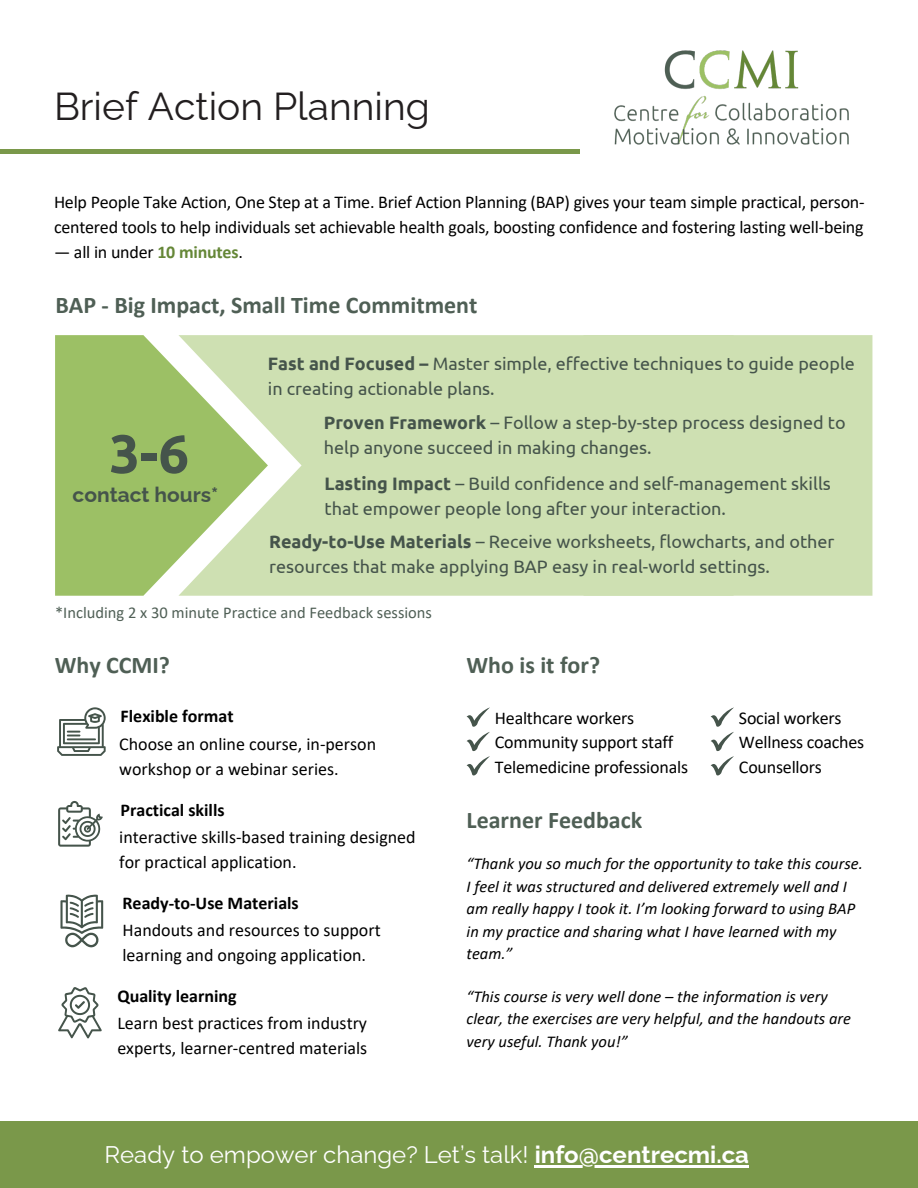
<style>
.page{position:relative;width:918px;height:1188px;background:#fff}
.page>*{position:absolute;margin:0;border:0;box-sizing:border-box;transform-origin:0 0}
.t1{font:700 54px "Ubuntu";color:#45544b}
.t2{font:39px "Raleway";color:#231f20}
.t3{font:700 24px "Calibri";color:#4f5f55}
.t4{font:24px "Raleway";color:#fff}
.t5{font:700 21px "Raleway";color:#45544b}
.t6{font:18px/24.8px "Calibri";letter-spacing:-.01em;color:#000}
.t7{font:18px/24.8px "Ubuntu";color:#45544b}
.t8{font:700 18px "Calibri";color:#000}
.t9{font:17.85px/24.8px "Ubuntu";color:#45544b}
.t10{font:italic 16.5px/22.5px "Calibri";color:#000}
.t11{font:16.5px "Calibri";color:#4f5f55}
.s1{font-weight:700;color:#658737}
.s2{font-weight:700}
</style>
<div class="page">
<hr style="left:0;top:150px;width:580px;height:4px;background:#7a984a">
<img style="left:614px;top:50px;width:235px;height:95px">
<div style="left:0;top:1122px;width:918px;height:66px;background:#7a984a"></div>
<div style="left:55px;top:335px;width:123px;height:260px;background:#9cc065"></div>
<div style="left:856px;top:335px;width:16px;height:261px;background:#cee0b2"></div>
<svg style="left:178px;top:335px;width:678px;height:261px;fill:#cee0b2"></svg>
<hr style="left:535px;top:1166px;width:214px;height:2px;background:#fff">
<svg style="left:57px;top:707px;width:49px;height:49px"></svg>
<hr style="left:67px;top:738px;width:29px;height:2px;background:#45544b">
<svg style="left:58px;top:987px;width:44px;height:51px"></svg>
<svg style="left:60px;top:895px;width:43px;height:52px"></svg>
<svg style="left:58px;top:801px;width:45px;height:46px"></svg>
<svg style="left:467px;top:707px;width:23px;height:69px"></svg>
<svg style="left:711px;top:707px;width:23px;height:69px"></svg>
<p class="t2" style="left:54px;top:84px;width:377px">Brief Action Planning</p>
<p class="t6" style="left:54px;top:192px;width:812px">Help People Take Action, One Step at a Time. Brief Action Planning (BAP) gives your team simple practical, person&shy;centered tools to help individuals set achievable health goals, boosting confidence and fostering lasting well-being</p>
<p class="t6" style="left:54px;top:241px;width:190px">— all in under <span class="s1">10 minutes</span>.</p>
<p class="t3" style="left:55px;top:295px;width:424px">BAP - Big Impact, Small Time Commitment</p>
<p class="t1" style="left:109px;top:423px;width:81px">3-6</p>
<p class="t5" style="left:73px;top:482px;width:147px">contact hours*</p>
<h2 class="t9" style="left:268px;top:351px;width:589px"><span class="s2">Fast and Focused –</span> Master simple, effective techniques to guide people in creating actionable plans.</h2>
<h5 class="t7" style="left:324px;top:410px;width:523px"><span class="s2">Proven Framework</span> – Follow a step-by-step process designed to help anyone succeed in making changes.</h5>
<p class="t7" style="left:325px;top:471px;width:508px"><span class="s2">Lasting Impact</span> – Build confidence and self-management skills that empower people long after your interaction.</p>
<h3 class="t7" style="left:269px;top:529px;width:567px"><span class="s2">Ready-to-Use Materials</span> – Receive worksheets, flowcharts, and other resources that make applying BAP easy in real-world settings.</h3>
<h1 class="t11" style="left:55px;top:605px;width:379px">*Including 2 x 30 minute Practice and Feedback sessions</h1>
<p class="t3" style="left:55px;top:655px;width:117px">Why CCMI?</p>
<h6 class="t3" style="left:467px;top:655px;width:135px">Who is it for?</h6>
<h3 class="t8" style="left:121px;top:709px;width:115px">Flexible format</h3>
<p class="t6" style="left:119px;top:733px;width:258px">Choose an online course, in-person workshop or a webinar series.</p>
<p class="t6" style="left:495px;top:707px;width:141px">Healthcare workers</p>
<p class="t6" style="left:495px;top:731px;width:180px">Community support staff</p>
<p class="t6" style="left:495px;top:756px;width:195px">Telemedicine professionals</p>
<p class="t6" style="left:739px;top:707px;width:104px">Social workers</p>
<p class="t6" style="left:739px;top:731px;width:127px">Wellness coaches</p>
<p class="t6" style="left:739px;top:756px;width:84px">Counsellors</p>
<p class="t8" style="left:121px;top:802px;width:106px">Practical skills</p>
<p class="t6" style="left:119px;top:826px;width:298px">interactive skills-based training designed for practical application.</p>
<p class="t8" style="left:123px;top:896px;width:178px">Ready-to-Use Materials</p>
<p class="t6" style="left:123px;top:919px;width:260px">Handouts and resources to support learning and ongoing application.</p>
<p class="t8" style="left:117px;top:989px;width:121px">Quality learning</p>
<p class="t6" style="left:117px;top:1012px;width:251px">Learn best practices from industry experts, learner-centred materials</p>
<p class="t3" style="left:467px;top:810px;width:177px">Learner Feedback</p>
<h6 class="t10" style="left:467px;top:854px;width:398px">“Thank you so much for the opportunity to take this course.<br>I feel it was structured and delivered extremely well and I am really happy I took it. I’m looking forward to using BAP in my practice and sharing what I have learned with my team.”</h6>
<p class="t10" style="left:467px;top:987px;width:386px">“This course is very well done – the information is very clear, the exercises are very helpful, and the handouts are very useful. Thank you!”</p>
<h3 class="t4" style="left:105px;top:1141px;width:646px">Ready to empower change? Let’s talk! <span class="s2">info@centrecmi.ca</span></h3>
</div>
